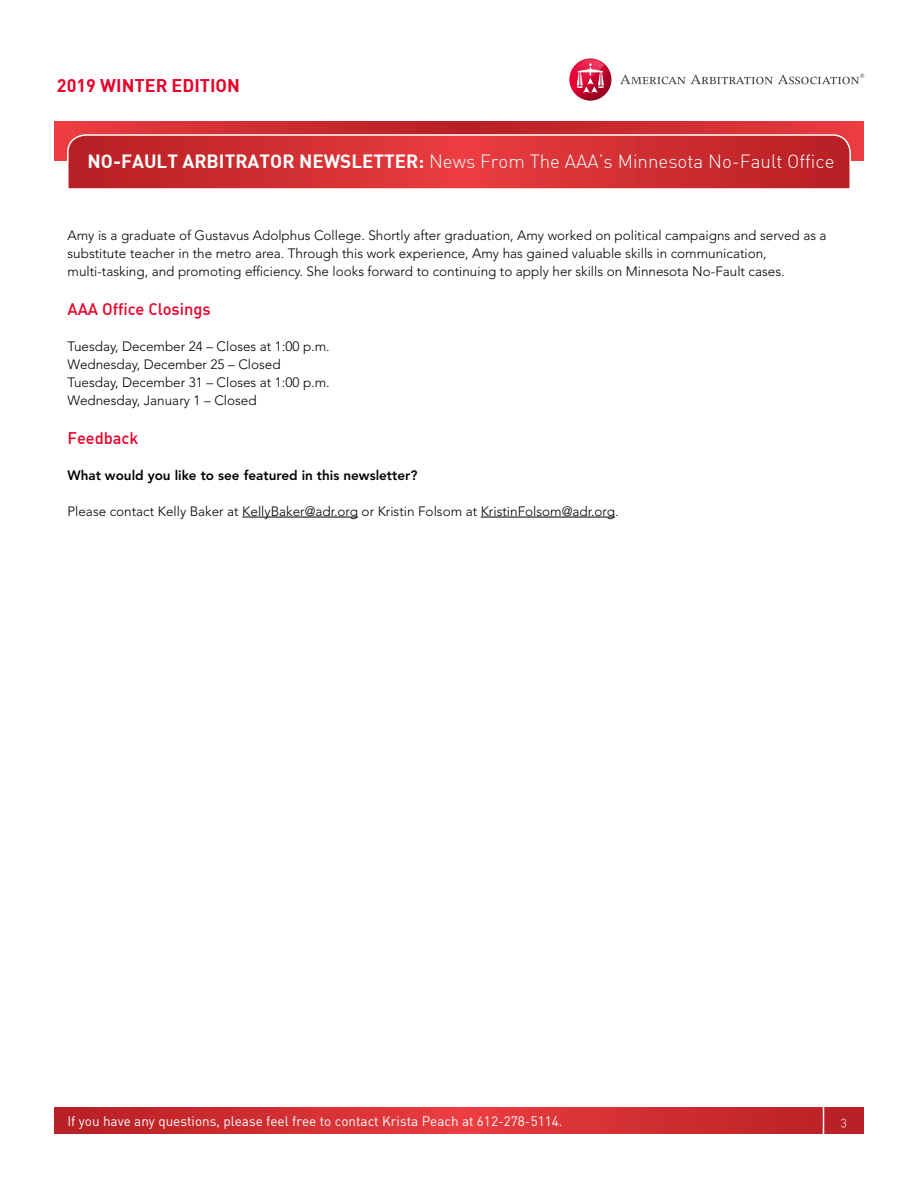
<style>
.page{position:relative;width:918px;height:1188px;background:#fff}
.page>*{position:absolute;margin:0;border:0;box-sizing:border-box;transform-origin:0 0}
.t1{font:18.75px "DIN Light Alternate";color:#fff}
.t2{font:18px "DIN Bold";color:#e80029}
.t3{font:16.5px "DIN Medium Alternate";letter-spacing:-.005em;color:#e80029}
.t4{font:300 13.5px/18px "Avenir LT Std";color:#000}
.t5{font:13.5px "DIN";color:#fff}
.t6{font:800 13.5px "Avenir LT Std";color:#000}
.t7{font:12px "DIN Light Alternate";color:#fff}
.s1{font-family:"DIN Bold"}
</style>
<div class="page">
<svg style="left:54px;top:1107px;width:810px;height:27px;background:#cf2d31"></svg>
<hr style="left:823px;top:1094px;width:1px;height:54px;background:#fff">
<svg style="left:55px;top:122px;width:808px;height:38px;background:#d12e32"></svg>
<svg style="left:66px;top:134px;width:786px;height:55px;background:#d1373a"></svg>
<svg style="left:620px;top:74px;width:244px;height:10px"></svg>
<svg style="left:569px;top:58px;width:42px;height:42px"></svg>
<svg style="left:570px;top:59px;width:35px;height:41px"></svg>
<hr style="left:242px;top:517px;width:116px;height:1px;background:#000">
<hr style="left:481px;top:517px;width:134px;height:1px;background:#000">
<h2 class="t2" style="left:57px;top:73px;width:185px">2019 WINTER EDITION</h2>
<h1 class="t1" style="left:88px;top:150px;width:748px"><span class="s1">NO-FAULT ARBITRATOR NEWSLETTER:</span> News From The AAA’s Minnesota No-Fault Office</h1>
<p class="t4" style="left:68px;top:226px;width:761px">Amy is a graduate of Gustavus Adolphus College. Shortly after graduation, Amy worked on political campaigns and served as a substitute teacher in the metro area. Through this work experience, Amy has gained valuable skills in communication, multi-tasking, and promoting efficiency. She looks forward to continuing to apply her skills on Minnesota No-Fault cases.</p>
<p class="t3" style="left:68px;top:298px;width:145px">AAA Office Closings</p>
<p class="t4" style="left:68px;top:337px;width:264px">Tuesday, December 24 – Closes at 1:00 p.m.</p>
<p class="t4" style="left:68px;top:355px;width:215px">Wednesday, December 25 – Closed</p>
<p class="t4" style="left:68px;top:373px;width:264px">Tuesday, December 31 – Closes at 1:00 p.m.</p>
<p class="t4" style="left:68px;top:391px;width:191px">Wednesday, January 1 – Closed</p>
<p class="t3" style="left:68px;top:427px;width:73px">Feedback</p>
<p class="t6" style="left:68px;top:467px;width:351px">What would you like to see featured in this newsletter?</p>
<p class="t4" style="left:68px;top:502px;width:553px">Please contact Kelly Baker at KellyBaker@adr.org or Kristin Folsom at KristinFolsom@adr.org.</p>
<p class="t5" style="left:68px;top:1112px;width:497px">If you have any questions, please feel free to contact Krista Peach at 612-278-5114.</p>
<p class="t7" style="left:841px;top:1114px;width:8px">3</p>
</div>
